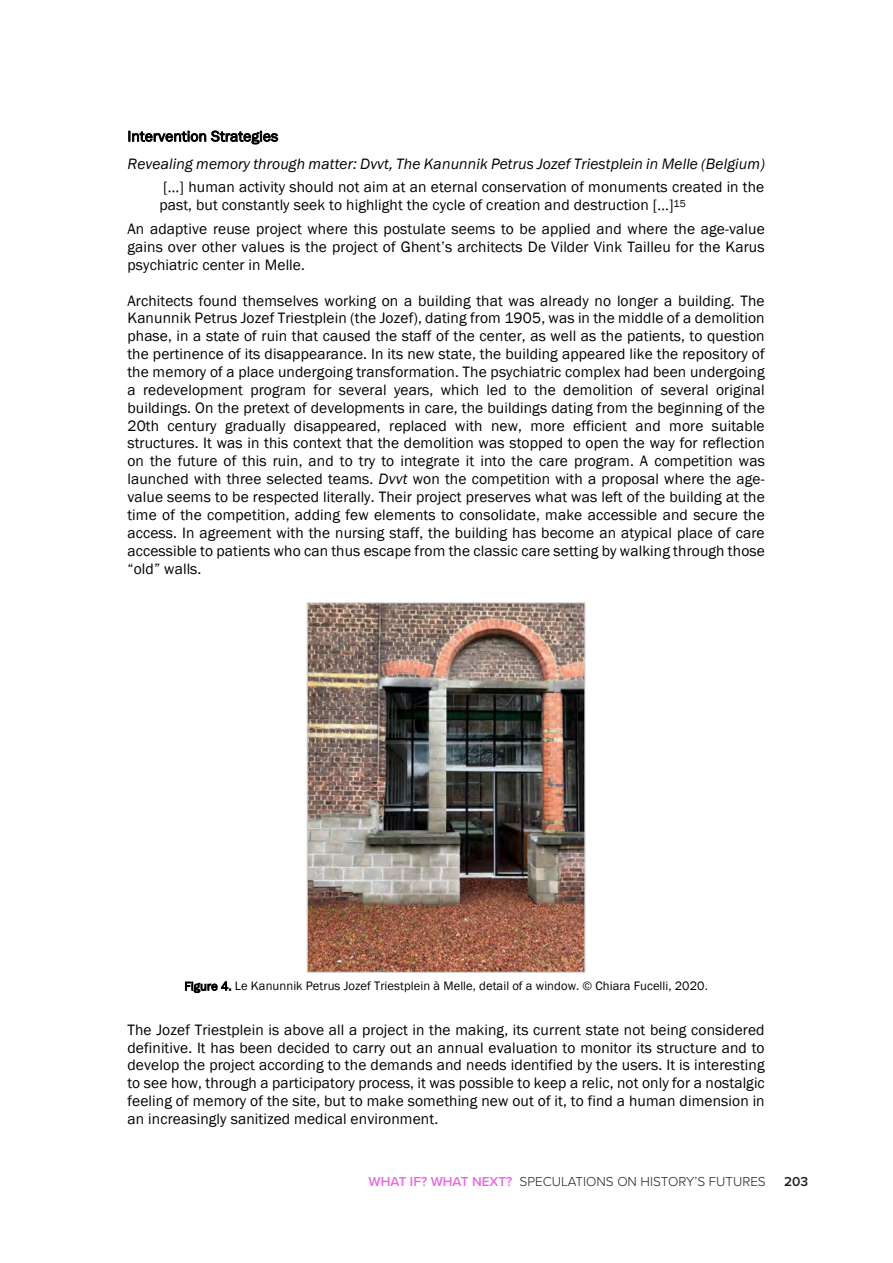
<style>
.page{position:relative;width:893px;height:1263px;background:#fff}
.page>*{position:absolute;margin:0;border:0;box-sizing:border-box;transform-origin:0 0}
.t1{font:15.45px/17.9px "Franklin Gothic";letter-spacing:.01em;color:#000}
.t2{font:italic 15.45px/23.7px "Franklin Gothic";letter-spacing:.01em;color:#000;text-align:right}
.t3{font:15px "Franklin Gothic";letter-spacing:.01em;color:#000}
.t4{font:300 13.5px "Proxima Nova";color:#231f20}
.t5{font:600 13.5px "Proxima Nova";color:#231f20}
.t6{font:12.6px "Franklin Gothic";letter-spacing:.005em;color:#000}
.s1{font-style:normal}
.s2{font-style:italic}
.s3{font-size:12.3px}
.s4{font-weight:600;color:#e66be1}
</style>
<div class="page">
<img style="left:309px;top:604px;width:274px;height:367px">
<div style="left:307px;top:602px;width:278px;height:371px;border:1px solid #d0cece"></div>
<p class="t3" style="left:127px;top:127px;width:152px">Intervention Strategies</p>
<p class="t2" style="left:127px;top:152px;width:639px">Revealing memory through matter: Dvvt, The Kanunnik Petrus Jozef Triestplein in Melle (Belgium) <span class="s1">[…] human activity should not aim at an eternal conservation of monuments created in the</span></p>
<p class="t1" style="left:127px;top:194px;width:639px;line-height:23.7px;text-indent:32px">past, but constantly seek to highlight the cycle of creation and destruction […]<sup>15<br></sup>An adaptive reuse project where this postulate seems to be applied and where the age-value</p>
<p class="t1" style="left:127px;top:238px;width:639px">gains over other values is the project of Ghent’s architects De Vilder Vink Tailleu for the Karus psychiatric center in Melle.</p>
<p class="t1" style="left:127px;top:292px;width:639px;text-align:justify">Architects found themselves working on a building that was already no longer a building. The Kanunnik Petrus Jozef Triestplein (the Jozef), dating from 1905, was in the middle of a demolition phase, in a state of ruin that caused the staff of the center, as well as the patients, to question the pertinence of its disappearance. In its new state, the building appeared like the repository of the memory of a place undergoing transformation. The psychiatric complex had been undergoing a redevelopment program for several years, which led to the demolition of several original buildings. On the pretext of developments in care, the buildings dating from the beginning of the 20th century gradually disappeared, replaced with new, more efficient and more suitable structures. It was in this context that the demolition was stopped to open the way for reflection on the future of this ruin, and to try to integrate it into the care program. A competition was launched with three selected teams. <span class="s2">Dvvt</span> won the competition with a proposal where the age&shy;value seems to be respected literally. Their project preserves what was left of the building at the time of the competition, adding few elements to consolidate, make accessible and secure the access. In agreement with the nursing staff, the building has become an atypical place of care accessible to patients who can thus escape from the classic care setting by walking through those “old” walls.</p>
<p class="t6" style="left:184px;top:978px;width:525px"><span class="s3">Figure 4.</span> Le Kanunnik Petrus Jozef Triestplein à Melle, detail of a window. © Chiara Fucelli, 2020.</p>
<p class="t1" style="left:127px;top:1021px;width:639px;text-align:justify">The Jozef Triestplein is above all a project in the making, its current state not being considered definitive. It has been decided to carry out an annual evaluation to monitor its structure and to develop the project according to the demands and needs identified by the users. It is interesting to see how, through a participatory process, it was possible to keep a relic, not only for a nostalgic feeling of memory of the site, but to make something new out of it, to find a human dimension in an increasingly sanitized medical environment.</p>
<p class="t4" style="left:368px;top:1172px;width:399px"><span class="s4">WHAT IF? WHAT NEXT?</span> SPECULATIONS ON HISTORY’S FUTURES</p>
<p class="t5" style="left:784px;top:1172px;width:26px">203</p>
</div>
